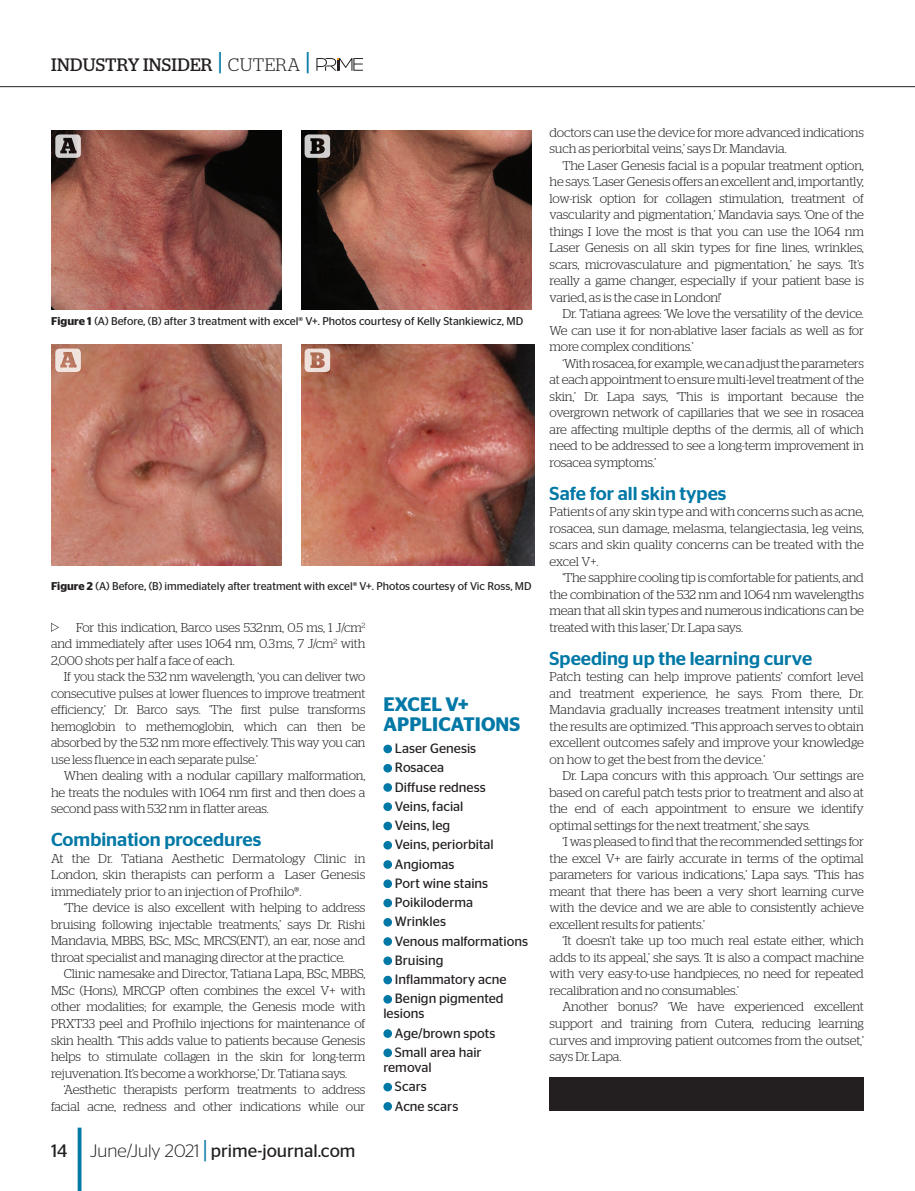
<style>
.page{position:relative;width:915px;height:1191px;background:#fff}
.page>*{position:absolute;margin:0;border:0;box-sizing:border-box;transform-origin:0 0}
._08b_Box_Body_No_Ind{font:600 19.5px/19.5px "Stag Sans";letter-spacing:.005em;color:#0278a6}
._05a_Subhead_01{font:500 18.75px "Stag Sans";color:#0278a6}
.t1{font:18px "Stag Sans";color:#231f20}
.t2{font:18px "Stag";letter-spacing:.015em;color:#231f20}
._08b_Box_Body_No_Ind-2{font:13.5px/15px "Stag Sans";color:#231f20}
._03a_Main_Body_Inden{font:300 12.75px/16.5px "Stag";letter-spacing:-.01em;color:#231f20;text-align:justify}
._03b_Main_Body_No_In{font:300 12.75px/16.5px "Stag";letter-spacing:-.005em;color:#231f20;text-align:justify}
._06_Caption{font:11.25px "Stag Sans";color:#231f20}
.s1{font-weight:500;font-size:27px;color:#0278a6}
.s2{font-weight:300}
.s3{font-weight:600}
.s4{font-size:27px;color:#0278a6}
</style>
<div class="page">
<hr style="left:0;top:86px;width:914px;height:1px;background:#231f20">
<svg style="left:316px;top:58px;width:47px;height:13px"></svg>
<svg style="left:383px;top:744px;width:9px;height:9px"></svg>
<svg style="left:383px;top:764px;width:9px;height:8px"></svg>
<svg style="left:383px;top:783px;width:9px;height:8px"></svg>
<svg style="left:383px;top:802px;width:9px;height:9px"></svg>
<svg style="left:383px;top:821px;width:9px;height:9px"></svg>
<svg style="left:383px;top:841px;width:9px;height:8px"></svg>
<svg style="left:383px;top:860px;width:9px;height:8px"></svg>
<svg style="left:383px;top:879px;width:9px;height:9px"></svg>
<svg style="left:383px;top:898px;width:9px;height:9px"></svg>
<svg style="left:383px;top:918px;width:9px;height:8px"></svg>
<svg style="left:383px;top:937px;width:9px;height:9px"></svg>
<svg style="left:383px;top:956px;width:9px;height:9px"></svg>
<svg style="left:383px;top:975px;width:9px;height:9px"></svg>
<svg style="left:383px;top:995px;width:9px;height:8px"></svg>
<svg style="left:383px;top:1029px;width:9px;height:9px"></svg>
<svg style="left:383px;top:1048px;width:9px;height:9px"></svg>
<svg style="left:383px;top:1082px;width:9px;height:9px"></svg>
<svg style="left:383px;top:1102px;width:9px;height:8px"></svg>
<img style="left:51px;top:344px;width:483px;height:222px">
<img style="left:51px;top:130px;width:480px;height:179px">
<div style="left:282px;top:124px;width:18px;height:189px;background:#fff"></div>
<div style="left:282px;top:339px;width:18px;height:234px;background:#fff"></div>
<svg style="left:55px;top:134px;width:26px;height:24px"></svg>
<svg style="left:55px;top:348px;width:26px;height:24px"></svg>
<svg style="left:304px;top:134px;width:26px;height:24px"></svg>
<svg style="left:304px;top:348px;width:26px;height:24px"></svg>
<div style="left:549px;top:1077px;width:314px;height:33px;background:#231f20"></div>
<svg style="left:51px;top:623px;width:8px;height:9px"></svg>
<h3 class="t2" style="left:51px;top:54px;width:259px">INDUSTRY INSIDER <span class="s1">|</span> <span class="s2">CUTERA</span> <span class="s1">|</span></h3>
<p class="_06_Caption" style="left:51px;top:315px;width:473px"><span class="s3">Figure 1</span> (A) Before, (B) after 3 treatment with excel® V+. Photos courtesy of Kelly Stankiewicz, MD</p>
<p class="_06_Caption" style="left:51px;top:579px;width:482px"><span class="s3">Figure 2</span> (A) Before, (B) immediately after treatment with excel® V+. Photos courtesy of Vic Ross, MD</p>
<p class="_03a_Main_Body_Inden" style="left:51px;top:619px;width:316px;text-indent:25px">For this indication, Barco uses 532 nm, 0.5 ms, 1 J/cm<sup>2 </sup>and immediately after uses 1064 nm, 0.3 ms, 7 J/cm<sup>2</sup> with 2,000 shots per half a face of each.</p>
<p class="_03a_Main_Body_Inden" style="left:51px;top:668px;width:316px;text-indent:13px">If you stack the 532 nm wavelength, ‘you can deliver two consecutive pulses at lower fluences to improve treatment efficiency,’ Dr. Barco says. ‘The first pulse transforms hemoglobin to methemoglobin, which can then be absorbed by the 532 nm more effectively. This way you can use less fluence in each separate pulse.’</p>
<p class="_03a_Main_Body_Inden" style="left:51px;top:767px;width:316px;text-indent:13px">When dealing with a nodular capillary malformation, he treats the nodules with 1064 nm first and then does a second pass with 532 nm in flatter areas.</p>
<p class="_05a_Subhead_01" style="left:51px;top:829px;width:212px">Combination procedures</p>
<p class="_03b_Main_Body_No_In" style="left:51px;top:850px;width:316px">At the Dr. Tatiana Aesthetic Dermatology Clinic in London, skin therapists can perform a Laser Genesis immediately prior to an injection of Profhilo®.</p>
<p class="_03a_Main_Body_Inden" style="left:51px;top:899px;width:316px;text-indent:13px">‘The device is also excellent with helping to address bruising following injectable treatments,’ says Dr. Rishi Mandavia, MBBS, BSc, MSc, MRCS(ENT), an ear, nose and throat specialist and managing director at the practice.</p>
<p class="_03a_Main_Body_Inden" style="left:51px;top:965px;width:316px;text-indent:13px">Clinic namesake and Director, Tatiana Lapa, BSc, MBBS, MSc (Hons), MRCGP often combines the excel V+ with other modalities; for example, the Genesis mode with PRXT33 peel and Profhilo injections for maintenance of skin health. ‘This adds value to patients because Genesis helps to stimulate collagen in the skin for long-term rejuvenation. It’s become a workhorse,’ Dr. Tatiana says.</p>
<p class="_03a_Main_Body_Inden" style="left:51px;top:1081px;width:316px;text-align:right">‘Aesthetic therapists perform treatments to address facial acne, redness and other indications while our</p>
<h3 class="t1" style="left:51px;top:1141px;width:18px">14</h3>
<h3 class="t1" style="left:90px;top:1141px;width:267px"><span class="s2">June/July 2021</span> <span class="s4">|</span> prime-journal.com</h3>
<p class="_08b_Box_Body_No_Ind" style="left:383px;top:694px;width:138px">EXCEL V+<br>APPLICATIONS</p>
<p class="_08b_Box_Body_No_Ind-2" style="left:395px;top:741px;width:83px">Laser Genesis</p>
<p class="_08b_Box_Body_No_Ind-2" style="left:395px;top:760px;width:51px">Rosacea</p>
<p class="_08b_Box_Body_No_Ind-2" style="left:395px;top:779px;width:92px">Diffuse redness</p>
<p class="_08b_Box_Body_No_Ind-2" style="left:395px;top:798px;width:70px">Veins, facial</p>
<p class="_08b_Box_Body_No_Ind-2" style="left:395px;top:818px;width:57px">Veins, leg</p>
<p class="_08b_Box_Body_No_Ind-2" style="left:395px;top:837px;width:100px">Veins, periorbital</p>
<p class="_08b_Box_Body_No_Ind-2" style="left:395px;top:856px;width:61px">Angiomas</p>
<p class="_08b_Box_Body_No_Ind-2" style="left:395px;top:875px;width:95px">Port wine stains</p>
<p class="_08b_Box_Body_No_Ind-2" style="left:395px;top:895px;width:80px">Poikiloderma</p>
<p class="_08b_Box_Body_No_Ind-2" style="left:395px;top:914px;width:53px">Wrinkles</p>
<p class="_08b_Box_Body_No_Ind-2" style="left:395px;top:933px;width:134px">Venous malformations</p>
<p class="_08b_Box_Body_No_Ind-2" style="left:395px;top:952px;width:50px">Bruising</p>
<p class="_08b_Box_Body_No_Ind-2" style="left:395px;top:972px;width:113px">Inflammatory acne</p>
<p class="_08b_Box_Body_No_Ind-2" style="left:383px;top:991px;width:122px;text-indent:12px">Benign pigmented lesions</p>
<p class="_08b_Box_Body_No_Ind-2" style="left:395px;top:1025px;width:102px">Age/brown spots</p>
<p class="_08b_Box_Body_No_Ind-2" style="left:383px;top:1044px;width:100px;text-indent:12px">Small area hair removal</p>
<p class="_08b_Box_Body_No_Ind-2" style="left:395px;top:1079px;width:33px">Scars</p>
<p class="_08b_Box_Body_No_Ind-2" style="left:395px;top:1098px;width:65px">Acne scars</p>
<p class="_03a_Main_Body_Inden" style="left:549px;top:124px;width:316px">doctors can use the device for more advanced indications such as periorbital veins,’ says Dr. Mandavia.</p>
<p class="_03a_Main_Body_Inden" style="left:549px;top:157px;width:316px;text-indent:13px">The Laser Genesis facial is a popular treatment option, he says. ‘Laser Genesis offers an excellent and, importantly, low-risk option for collagen stimulation, treatment of vascularity and pigmentation,’ Mandavia says. ‘One of the things I love the most is that you can use the 1064 nm Laser Genesis on all skin types for fine lines, wrinkles, scars, microvasculature and pigmentation,’ he says. ‘It’s really a game changer, especially if your patient base is varied, as is the case in London!’</p>
<p class="_03a_Main_Body_Inden" style="left:549px;top:305px;width:316px;text-indent:13px">Dr. Tatiana agrees: ‘We love the versatility of the device.<br>We can use it for non-ablative laser facials as well as for more complex conditions.’</p>
<p class="_03a_Main_Body_Inden" style="left:549px;top:355px;width:316px;text-indent:13px">‘With rosacea, for example, we can adjust the parameters at each appointment to ensure multi-level treatment of the skin,’ Dr. Lapa says, ‘This is important because the overgrown network of capillaries that we see in rosacea are affecting multiple depths of the dermis, all of which need to be addressed to see a long-term improvement in rosacea symptoms.’</p>
<p class="_05a_Subhead_01" style="left:549px;top:482px;width:178px">Safe for all skin types</p>
<p class="_03b_Main_Body_No_In" style="left:549px;top:503px;width:316px">Patients of any skin type and with concerns such as acne, rosacea, sun damage, melasma, telangiectasia, leg veins, scars and skin quality concerns can be treated with the excel V+.</p>
<p class="_03a_Main_Body_Inden" style="left:549px;top:569px;width:316px;text-indent:13px">‘The sapphire cooling tip is comfortable for patients, and the combination of the 532 nm and 1064 nm wavelengths mean that all skin types and numerous indications can be treated with this laser,’ Dr. Lapa says.</p>
<p class="_05a_Subhead_01" style="left:549px;top:647px;width:264px">Speeding up the learning curve</p>
<p class="_03b_Main_Body_No_In" style="left:549px;top:668px;width:316px">Patch testing can help improve patients’ comfort level and treatment experience, he says. From there, Dr.<br>Mandavia gradually increases treatment intensity until the results are optimized. ‘This approach serves to obtain excellent outcomes safely and improve your knowledge on how to get the best from the device.’</p>
<p class="_03a_Main_Body_Inden" style="left:549px;top:767px;width:316px;text-indent:13px">Dr. Lapa concurs with this approach. ‘Our settings are based on careful patch tests prior to treatment and also at the end of each appointment to ensure we identify optimal settings for the next treatment,’ she says.</p>
<p class="_03a_Main_Body_Inden" style="left:549px;top:833px;width:316px;text-indent:13px">‘I was pleased to find that the recommended settings for the excel V+ are fairly accurate in terms of the optimal parameters for various indications,’ Lapa says. ‘This has meant that there has been a very short learning curve with the device and we are able to consistently achieve excellent results for patients.’</p>
<p class="_03a_Main_Body_Inden" style="left:549px;top:932px;width:316px;text-indent:13px">‘It doesn’t take up too much real estate either, which adds to its appeal,’ she says. ‘It is also a compact machine with very easy-to-use handpieces, no need for repeated recalibration and no consumables.’</p>
<p class="_03a_Main_Body_Inden" style="left:549px;top:998px;width:316px;text-indent:13px">Another bonus? ‘We have experienced excellent support and training from Cutera, reducing learning curves and improving patient outcomes from the outset,’ says Dr. Lapa.</p>
</div>
